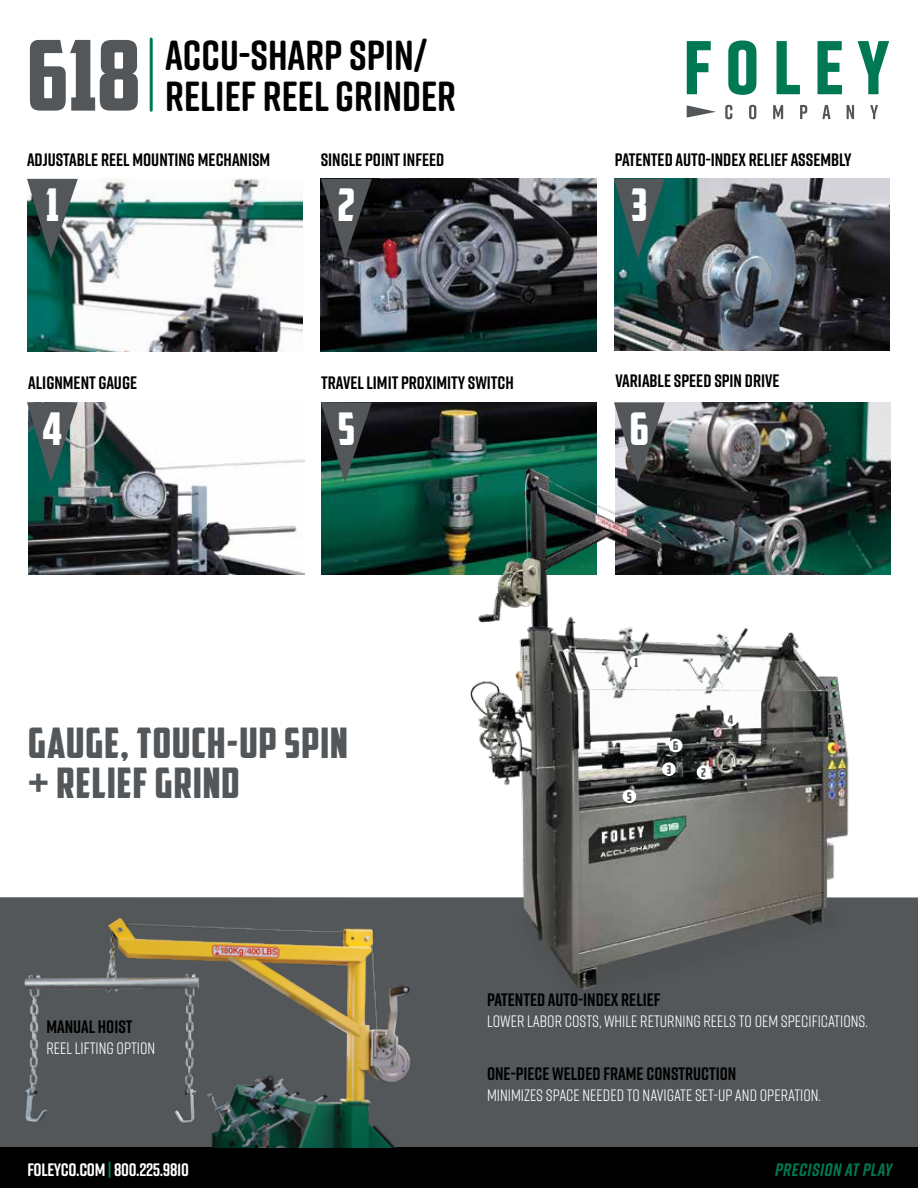
<style>
.page{position:relative;width:918px;height:1188px;background:#fff}
.page>*{position:absolute;margin:0;border:0;box-sizing:border-box;transform-origin:0 0}
.t1{font:97.5px "American Captain";color:#53575a}
.t2{font:45px "American Captain";color:#fff}
.t3{font:700 42px/40.5px "Rift Soft";color:#000}
.t4{font:42px/40.5px "American Captain";letter-spacing:.025em;color:#53575a}
.t5{font:700 18px "Rift";color:#000}
.t6{font:700 18px "Rift Soft";letter-spacing:-.02em;color:#fff}
.t7{font:italic 700 18px "Rift Soft";letter-spacing:.025em;color:#007853}
.t8{font:16.5px "Rift";color:#fff}
.t9{font:12.15px "American Captain";color:#53575a}
.s1{color:#007853}
</style>
<div class="page">
<img style="left:665px;top:402px;width:225px;height:173px">
<img style="left:321px;top:402px;width:276px;height:173px">
<img style="left:29px;top:402px;width:275px;height:173px">
<img style="left:615px;top:179px;width:274px;height:172px">
<img style="left:321px;top:179px;width:275px;height:172px">
<img style="left:27px;top:179px;width:276px;height:172px">
<div style="left:0;top:897px;width:918px;height:291px;background:#53575a"></div>
<div style="left:0;top:1148px;width:918px;height:40px;background:#000"></div>
<svg style="left:687px;top:41px;width:24px;height:53px"></svg>
<svg style="left:728px;top:41px;width:28px;height:54px"></svg>
<svg style="left:777px;top:41px;width:23px;height:53px"></svg>
<svg style="left:817px;top:41px;width:25px;height:53px"></svg>
<svg style="left:858px;top:41px;width:31px;height:53px"></svg>
<svg style="left:725px;top:105px;width:7px;height:14px"></svg>
<svg style="left:749px;top:105px;width:7px;height:14px"></svg>
<svg style="left:773px;top:105px;width:10px;height:14px"></svg>
<svg style="left:800px;top:105px;width:7px;height:14px"></svg>
<svg style="left:822px;top:105px;width:9px;height:14px"></svg>
<svg style="left:847px;top:105px;width:7px;height:14px"></svg>
<svg style="left:870px;top:105px;width:8px;height:14px"></svg>
<svg style="left:687px;top:105px;width:29px;height:13px"></svg>
<svg style="left:27px;top:402px;width:51px;height:80px;background:#4d6c69"></svg>
<svg style="left:321px;top:402px;width:51px;height:80px;background:#364a46"></svg>
<svg style="left:614px;top:402px;width:51px;height:51px;background:#616467"></svg>
<svg style="left:27px;top:179px;width:51px;height:80px;background:#4a5f5d"></svg>
<svg style="left:321px;top:179px;width:51px;height:80px;background:#333538"></svg>
<svg style="left:614px;top:179px;width:51px;height:80px;background:#366261"></svg>
<hr style="left:150px;top:39px;width:3px;height:71px;background:#007853">
<img style="left:458px;top:453px;width:421px;height:538px">
<div style="left:629px;top:656px;width:14px;height:13px;background:#fff;border-radius:50%"></div>
<div style="left:697px;top:765px;width:13px;height:14px;background:#fff;border-radius:50%"></div>
<div style="left:662px;top:762px;width:14px;height:14px;background:#fff;border-radius:50%"></div>
<div style="left:724px;top:713px;width:13px;height:13px;background:#fff;border-radius:50%"></div>
<div style="left:623px;top:789px;width:13px;height:14px;background:#fff;border-radius:50%"></div>
<div style="left:669px;top:739px;width:14px;height:13px;background:#fff;border-radius:50%"></div>
<img style="left:13px;top:917px;width:408px;height:231px">
<h1 class="t1" style="left:27px;top:17px;width:115px">618</h1>
<h3 class="t3" style="left:165px;top:34px;width:293px">ACCU-SHARP SPIN/<br>RELIEF REEL GRINDER</h3>
<p class="t5" style="left:615px;top:147px;width:239px">PATENTED AUTO-INDEX RELIEF ASSEMBLY</p>
<p class="t5" style="left:27px;top:147px;width:245px">ADJUSTABLE REEL MOUNTING MECHANISM</p>
<p class="t5" style="left:321px;top:147px;width:125px">SINGLE POINT INFEED</p>
<h2 class="t2" style="left:46px;top:178px;width:15px">1</h2>
<h2 class="t2" style="left:338px;top:178px;width:19px">2</h2>
<h2 class="t2" style="left:631px;top:178px;width:18px">3</h2>
<p class="t5" style="left:28px;top:370px;width:110px">ALIGNMENT GAUGE</p>
<p class="t5" style="left:321px;top:370px;width:194px">TRAVEL LIMIT PROXIMITY SWITCH</p>
<p class="t5" style="left:616px;top:368px;width:166px">VARIABLE SPEED SPIN DRIVE</p>
<h2 class="t2" style="left:42px;top:401px;width:22px">4</h2>
<h2 class="t2" style="left:338px;top:401px;width:19px">5</h2>
<h2 class="t2" style="left:630px;top:401px;width:21px">6</h2>
<h3 class="t4" style="left:28px;top:722px;width:321px">GAUGE, TOUCH-UP SPIN + RELIEF GRIND</h3>
<p class="t5" style="left:46px;top:1014px;width:88px">MANUAL HOIST</p>
<p class="t8" style="left:46px;top:1037px;width:110px">REEL LIFTING OPTION</p>
<p class="t9" style="left:634px;top:655px;width:5px">1</p>
<p class="t9" style="left:627px;top:789px;width:6px">5</p>
<p class="t9" style="left:673px;top:738px;width:7px">6</p>
<p class="t9" style="left:667px;top:762px;width:6px">3</p>
<p class="t9" style="left:701px;top:765px;width:6px">2</p>
<p class="t9" style="left:728px;top:712px;width:7px">4</p>
<p class="t5" style="left:487px;top:987px;width:175px">PATENTED AUTO-INDEX RELIEF</p>
<p class="t8" style="left:487px;top:1010px;width:382px">LOWER LABOR COSTS, WHILE RETURNING REELS TO OEM SPECIFICATIONS.</p>
<p class="t5" style="left:487px;top:1061px;width:251px">ONE-PIECE WELDED FRAME CONSTRUCTION</p>
<p class="t8" style="left:487px;top:1084px;width:336px">MINIMIZES SPACE NEEDED TO NAVIGATE SET-UP AND OPERATION.</p>
<p class="t6" style="left:27px;top:1156px;width:163px">FOLEYCO.COM <span class="s1">|</span> 800.225.9810</p>
<p class="t7" style="left:775px;top:1156px;width:119px">PRECISION AT PLAY</p>
</div>
